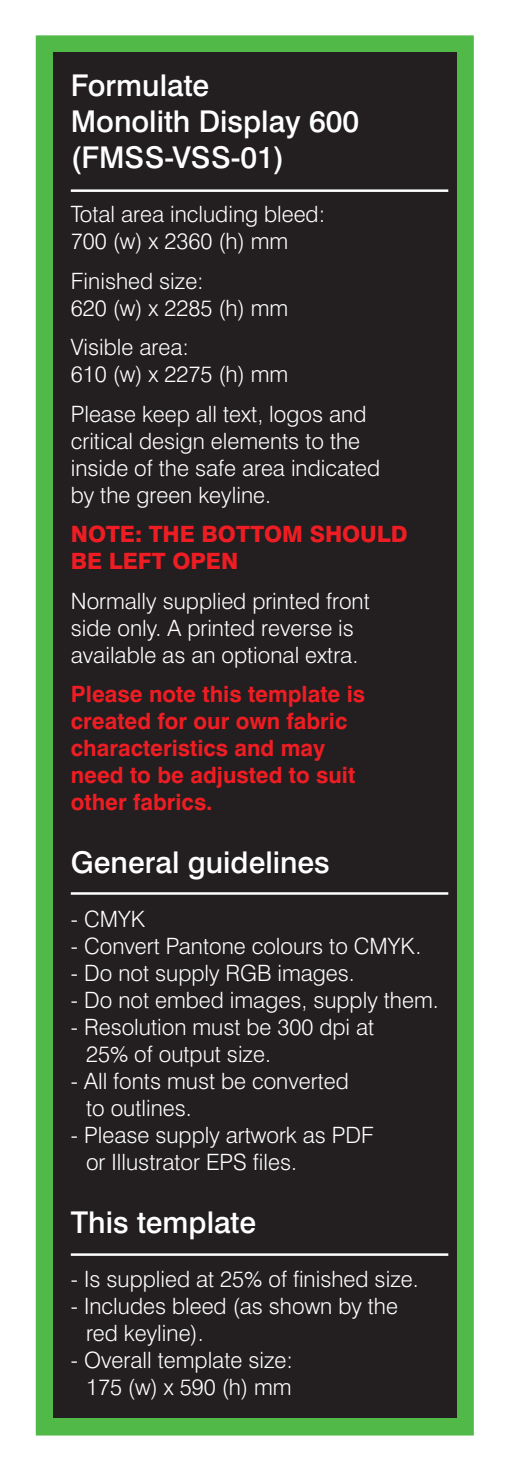
<style>
.page{position:relative;width:509px;height:1471px;background:#fff}
.page>*{position:absolute;margin:0;border:0;box-sizing:border-box;transform-origin:0 0}
.t1{font:500 30px/36px "Swiss 721 BT";color:#fff}
.t2{font:300 22.5px/27px "Swiss 721 BT";color:#fff}
.t3{font:700 22.5px/27px "Swiss 721 BT";color:#ee1d23}
.t4{font:800 22.5px/27px "Swiss 721 BT";color:#ee1d23}
</style>
<div class="page">
<div style="left:36px;top:35px;width:438px;height:1400px;border:25px solid #51b948"></div>
<div style="left:53px;top:53px;width:403px;height:1365px;background:#231f20"></div>
<hr style="left:71px;top:189px;width:377px;height:3px;background:#fff">
<hr style="left:71px;top:892px;width:377px;height:3px;background:#fff">
<hr style="left:71px;top:1253px;width:377px;height:3px;background:#fff">
<h1 class="t1" style="left:71px;top:67px;width:290px">Formulate<br>Monolith Display 600 (FMSS-VSS-01)</h1>
<p class="t2" style="left:71px;top:200px;width:256px">Total area including bleed:<br>700 (w) x 2360 (h) mm</p>
<p class="t2" style="left:71px;top:267px;width:219px">Finished size:<br>620 (w) x 2285 (h) mm</p>
<p class="t2" style="left:71px;top:333px;width:219px">Visible area:<br>610 (w) x 2275 (h) mm</p>
<p class="t2" style="left:71px;top:400px;width:311px">Please keep all text, logos and critical design elements to the inside of the safe area indicated by the green keyline.</p>
<p class="t4" style="left:71px;top:521px;width:338px">NOTE: THE BOTTOM SHOULD<br>BE LEFT OPEN</p>
<p class="t2" style="left:71px;top:587px;width:300px">Normally supplied printed front side only. A printed reverse is available as an optional extra.</p>
<p class="t3" style="left:71px;top:681px;width:296px">Please note this template is created for our own fabric characteristics and may need to be adjusted to suit other fabrics.</p>
<h1 class="t1" style="left:71px;top:844px;width:260px">General guidelines</h1>
<p class="t2" style="left:71px;top:905px;width:76px">- CMYK</p>
<p class="t2" style="left:71px;top:932px;width:352px">- Convert Pantone colours to CMYK.</p>
<p class="t2" style="left:71px;top:959px;width:285px">- Do not supply RGB images.</p>
<p class="t2" style="left:71px;top:986px;width:369px">- Do not embed images, supply them.</p>
<p class="t2" style="left:86px;top:1013px;width:290px;text-indent:-15px">- Resolution must be 300 dpi at<br>25% of output size.</p>
<p class="t2" style="left:86px;top:1067px;width:264px;text-indent:-15px">- All fonts must be converted to outlines.</p>
<p class="t2" style="left:86px;top:1121px;width:289px;text-indent:-15px">- Please supply artwork as PDF or Illustrator EPS files.</p>
<h1 class="t1" style="left:71px;top:1204px;width:187px">This template</h1>
<p class="t2" style="left:71px;top:1265px;width:349px">- Is supplied at 25% of finished size.</p>
<p class="t2" style="left:86px;top:1292px;width:313px;text-indent:-15px">- Includes bleed (as shown by the red keyline).</p>
<p class="t2" style="left:71px;top:1346px;width:224px;text-align:right">- Overall template size:<br>175 (w) x 590 (h) mm</p>
</div>
